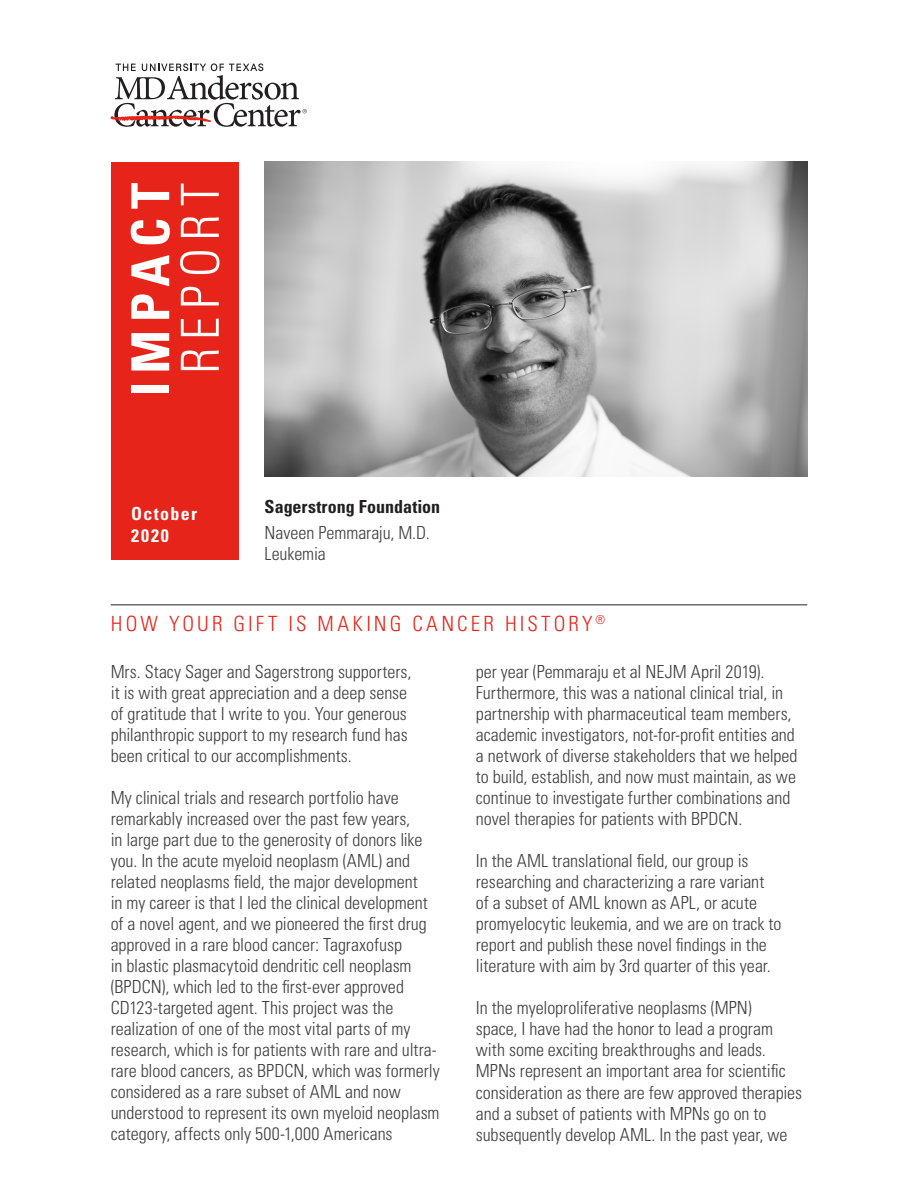
<style>
.page{position:relative;width:918px;height:1188px;background:#fff}
.page>*{position:absolute;margin:0;border:0;box-sizing:border-box;transform-origin:0 0}
.t1{font:700 condensed 52.5px/49.5px "Univers LT Std";letter-spacing:.145em;color:#fff;text-align:center}
.t2{font:300 condensed 21px "Univers LT Std";letter-spacing:.15em;color:#e72419}
.t3{font:300 condensed 18px/21px "Univers LT Std";color:#3e3e3f}
.t4{font:700 condensed 18px "Univers LT Std";color:#231f20}
.t5{font:700 condensed 18px "Univers LT Std";letter-spacing:.075em;color:#fff}
.s1{font-weight:300}
</style>
<div class="page">
<svg style="left:111px;top:63px;width:196px;height:64px"></svg>
<div style="left:111px;top:162px;width:128px;height:398px;background:#e72419"></div>
<hr style="left:111px;top:604px;width:696px;height:1px;background:#231f20">
<img style="left:265px;top:162px;width:542px;height:314px">
<p class="t1" style="left:126px;top:396px;width:215px;rotate:-90deg">IMPACT<br><span class="s1">REPORT</span></p>
<p class="t5" style="left:131px;top:502px;width:68px">October</p>
<p class="t5" style="left:131px;top:525px;width:39px">2020</p>
<p class="t4" style="left:265px;top:496px;width:177px">Sagerstrong Foundation</p>
<p class="t3" style="left:265px;top:522px;width:167px">Naveen Pemmaraju, M.D.</p>
<p class="t3" style="left:265px;top:543px;width:63px">Leukemia</p>
<p class="t2" style="left:111px;top:611px;width:496px">HOW YOUR GIFT IS MAKING CANCER HISTORY<sup>®</sup></p>
<p class="t3" style="left:111px;top:661px;width:302px">Mrs. Stacy Sager and Sagerstrong supporters, it is with great appreciation and a deep sense of gratitude that I write to you. Your generous philanthropic support to my research fund has been critical to our accomplishments.</p>
<p class="t3" style="left:111px;top:788px;width:331px">My clinical trials and research portfolio have remarkably increased over the past few years,<br>in large part due to the generosity of donors like you. In the acute myeloid neoplasm (AML) and related neoplasms field, the major development<br>in my career is that I led the clinical development of a novel agent, and we pioneered the first drug approved in a rare blood cancer: Tagraxofusp<br>in blastic plasmacytoid dendritic cell neoplasm (BPDCN), which led to the first-ever approved CD123-targeted agent. This project was the realization of one of the most vital parts of my research, which is for patients with rare and ultra&shy;rare blood cancers, as BPDCN, which was formerly considered as a rare subset of AML and now understood to represent its own myeloid neoplasm category, affects only 500-1,000 Americans</p>
<p class="t3" style="left:476px;top:662px;width:323px">per year (Pemmaraju et al NEJM April 2019).<br>Furthermore, this was a national clinical trial, in partnership with pharmaceutical team members, academic investigators, not-for-profit entities and a network of diverse stakeholders that we helped to build, establish, and now must maintain, as we continue to investigate further combinations and novel therapies for patients with BPDCN.</p>
<p class="t3" style="left:476px;top:851px;width:307px">In the AML translational field, our group is researching and characterizing a rare variant of a subset of AML known as APL, or acute promyelocytic leukemia, and we are on track to report and publish these novel findings in the literature with aim by 3rd quarter of this year.</p>
<p class="t3" style="left:476px;top:998px;width:328px">In the myeloproliferative neoplasms (MPN)<br>space, I have had the honor to lead a program with some exciting breakthroughs and leads.<br>MPNs represent an important area for scientific consideration as there are few approved therapies and a subset of patients with MPNs go on to subsequently develop AML. In the past year, we</p>
</div>
